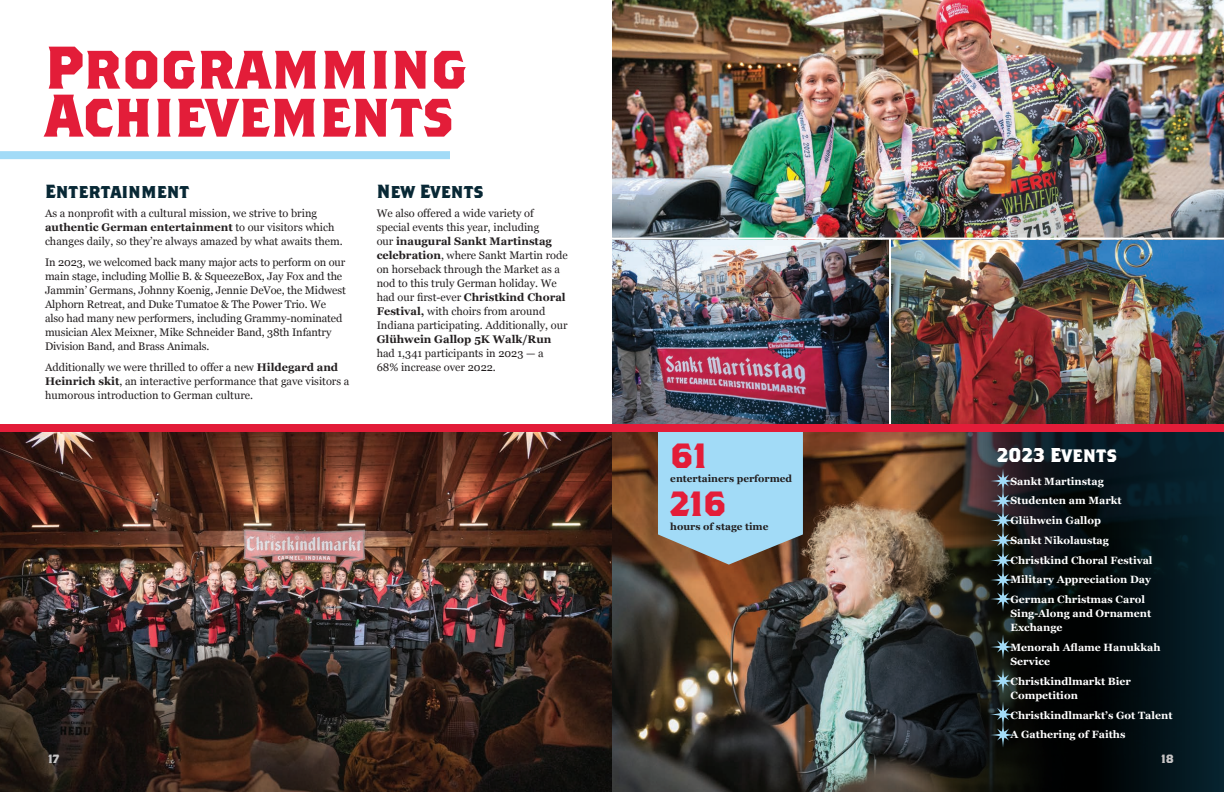
<style>
.page{position:relative;width:1224px;height:792px;background:#fff}
.page>*{position:absolute;margin:0;border:0;box-sizing:border-box;transform-origin:0 0}
.t1{font:700 60px/48px "Brothers OT";color:#e31d39}
.t2{font:700 35px "Brothers OT";color:#e31d39}
.t3{font:700 20px "Brothers OT";color:#fff}
.t4{font:700 19px "Brothers OT";color:#082835}
.t5{font:700 12px "Brothers OT";color:#c7c5c5}
.t6{font:11px/14px "Georgia";color:#231f20}
.t7{font:700 11px "Georgia";color:#231f20}
.t8{font:700 10.5px/19.8px "Georgia";color:#fff}
.t9{font:700 10px "Georgia";color:#231f20}
.s1{font-weight:700}
</style>
<div class="page">
<img style="left:0;top:432px;width:900px;height:360px">
<svg style="left:658px;top:432px;width:145px;height:133px;background:#9cc9df"></svg>
<svg style="left:900px;top:432px;width:324px;height:360px;background:#161b1c"></svg>
<img style="left:990px;top:468px;width:25px;height:20px">
<img style="left:990px;top:488px;width:25px;height:20px">
<img style="left:990px;top:508px;width:25px;height:20px">
<img style="left:990px;top:528px;width:25px;height:20px">
<img style="left:990px;top:548px;width:25px;height:19px">
<img style="left:990px;top:567px;width:25px;height:20px">
<img style="left:990px;top:587px;width:25px;height:25px">
<img style="left:990px;top:635px;width:25px;height:25px">
<img style="left:990px;top:669px;width:25px;height:25px">
<img style="left:990px;top:702px;width:25px;height:21px">
<img style="left:990px;top:723px;width:25px;height:25px">
<img style="left:891px;top:240px;width:333px;height:184px">
<img style="left:612px;top:240px;width:277px;height:184px">
<img style="left:612px;top:0;width:612px;height:238px">
<div style="left:0;top:424px;width:1224px;height:8px;background:#e31d39"></div>
<div style="left:0;top:151px;width:450px;height:8px;background:#a2dbf7"></div>
<h1 class="t1" style="left:45px;top:47px;width:424px">Programming<br>Achievements</h1>
<h3 class="t4" style="left:45px;top:183px;width:146px">Entertainment</h3>
<p class="t6" style="left:45px;top:206px;width:299px">As a nonprofit with a cultural mission, we strive to bring <span class="s1">authentic German entertainment</span> to our visitors which changes daily, so they’re always amazed by what awaits them.</p>
<p class="t6" style="left:45px;top:255px;width:302px">In 2023, we welcomed back many major acts to perform on our main stage, including Mollie B. &amp; SqueezeBox, Jay Fox and the Jammin’ Germans, Johnny Koenig, Jennie DeVoe, the Midwest Alphorn Retreat, and Duke Tumatoe &amp; The Power Trio. We also had many new performers, including Grammy-nominated musician Alex Meixner, Mike Schneider Band, 38th Infantry Division Band, and Brass Animals.</p>
<p class="t6" style="left:45px;top:360px;width:306px">Additionally we were thrilled to offer a new <span class="s1">Hildegard and<br>Heinrich skit</span>, an interactive performance that gave visitors a humorous introduction to German culture.</p>
<h3 class="t4" style="left:377px;top:183px;width:108px">New Events</h3>
<p class="t6" style="left:377px;top:206px;width:193px">We also offered a wide variety of special events this year, including<br>our <span class="s1">inaugural Sankt Martinstag celebration</span>, where Sankt Martin rode on horseback through the Market as a nod to this truly German holiday. We had our first-ever <span class="s1">Christkind Choral Festival,</span> with choirs from around Indiana participating. Additionally, our</p>
<p class="t7" style="left:377px;top:331px;width:176px">Glühwein Gallop 5K Walk/Run</p>
<p class="t6" style="left:377px;top:346px;width:169px">had 1,341 participants in 2023 — a<br>68% increase over 2022.</p>
<h2 class="t2" style="left:670px;top:440px;width:38px">61</h2>
<p class="t9" style="left:670px;top:471px;width:123px">entertainers performed</p>
<h2 class="t2" style="left:670px;top:488px;width:57px">216</h2>
<p class="t9" style="left:670px;top:519px;width:100px">hours of stage time</p>
<h3 class="t3" style="left:997px;top:446px;width:121px">2023 Events</h3>
<p class="t8" style="left:1010px;top:471px;width:144px">Sankt Martinstag<br>Studenten am Markt<br>Glühwein Gallop<br>Sankt Nikolaustag<br>Christkind Choral Festival<br>Military Appreciation Day<br>German Christmas Carol</p>
<p class="t8" style="left:1010px;top:606px;width:142px;line-height:14px">Sing-Along and Ornament<br>Exchange</p>
<p class="t8" style="left:1010px;top:640px;width:152px;line-height:14px">Menorah Aflame Hanukkah<br>Service</p>
<p class="t8" style="left:1010px;top:674px;width:122px;line-height:14px">Christkindlmarkt Bier<br>Competition</p>
<p class="t8" style="left:1010px;top:704px;width:164px">Christkindlmarkt’s Got Talent<br>A Gathering of Faiths</p>
<p class="t5" style="left:48px;top:754px;width:13px">17</p>
<p class="t5" style="left:1161px;top:754px;width:14px">18</p>
</div>
